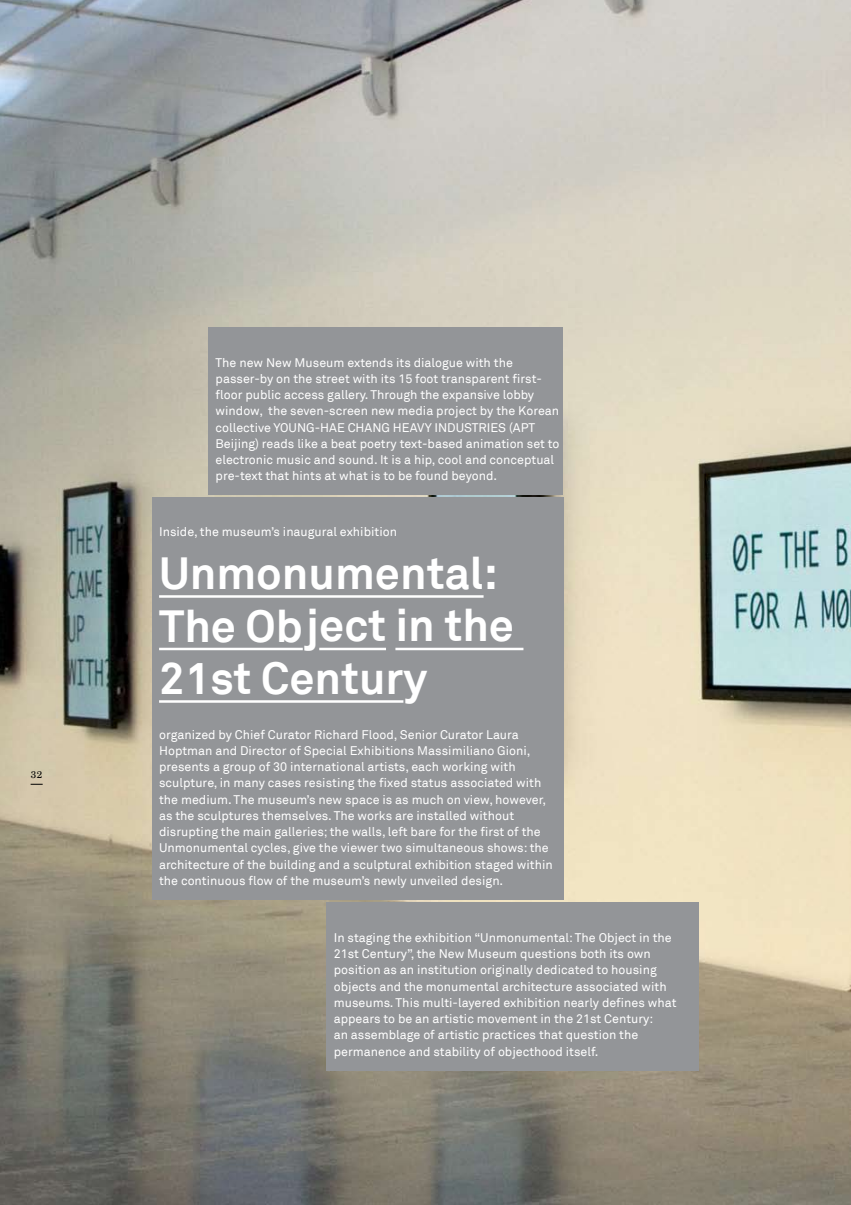
<style>
.page{position:relative;width:851px;height:1205px;background:#fff}
.page>*{position:absolute;margin:0;border:0;box-sizing:border-box;transform-origin:0 0}
.t1{font:700 45px/52.5px "Akkurat";color:#fff}
.t2{font:12.5px/16.2px "Akkurat";color:#fff}
.t3{font:10px "Century Schoolbook BT Monospace";color:#000}
</style>
<div class="page">
<img style="left:0;top:0;width:850px;height:1205px">
<div style="left:152px;top:497px;width:411px;height:402px;background:#939598"></div>
<hr style="left:159px;top:595px;width:324px;height:3px;background:#fff">
<hr style="left:159px;top:648px;width:144px;height:2px;background:#fff">
<hr style="left:319px;top:648px;width:67px;height:2px;background:#fff">
<hr style="left:395px;top:648px;width:128px;height:2px;background:#fff">
<hr style="left:159px;top:700px;width:244px;height:3px;background:#fff">
<svg style="left:31px;top:784px;width:12px;height:1px"></svg>
<div style="left:208px;top:327px;width:355px;height:168px;background:#939598"></div>
<div style="left:326px;top:902px;width:373px;height:169px;background:#939598"></div>
<p class="t3" style="left:31px;top:768px;width:14px">32</p>
<p class="t2" style="left:215px;top:354px;width:345px">The new New Museum extends its dialogue with the passer-by on the street with its 15 foot transparent first&shy;floor public access gallery. Through the expansive lobby window, the seven-screen new media project by the Korean collective YOUNG-HAE CHANG HEAVY INDUSTRIES (APT Beijing) reads like a beat poetry text-based animation set to electronic music and sound. It is a hip, cool and conceptual pre-text that hints at what is to be found beyond.</p>
<p class="t2" style="left:159px;top:524px;width:239px">Inside, the museum’s inaugural exhibition</p>
<h1 class="t1" style="left:159px;top:546px;width:356px">Unmonumental:<br>The Object in the<br>21st Century</h1>
<p class="t2" style="left:159px;top:726px;width:395px">organized by Chief Curator Richard Flood, Senior Curator Laura Hoptman and Director of Special Exhibitions Massimiliano Gioni, presents a group of 30 international artists, each working with sculpture, in many cases resisting the fixed status associated with the medium. The museum’s new space is as much on view, however, as the sculptures themselves. The works are installed without disrupting the main galleries; the walls, left bare for the first of the Unmonumental cycles, give the viewer two simultaneous shows: the architecture of the building and a sculptural exhibition staged within the continuous flow of the museum’s newly unveiled design.</p>
<p class="t2" style="left:334px;top:929px;width:344px">In staging the exhibition “Unmonumental: The Object in the 21st Century”, the New Museum questions both its own position as an institution originally dedicated to housing objects and the monumental architecture associated with museums. This multi-layered exhibition nearly defines what appears to be an artistic movement in the 21st Century:<br>an assemblage of artistic practices that question the permanence and stability of objecthood itself.</p>
</div>
